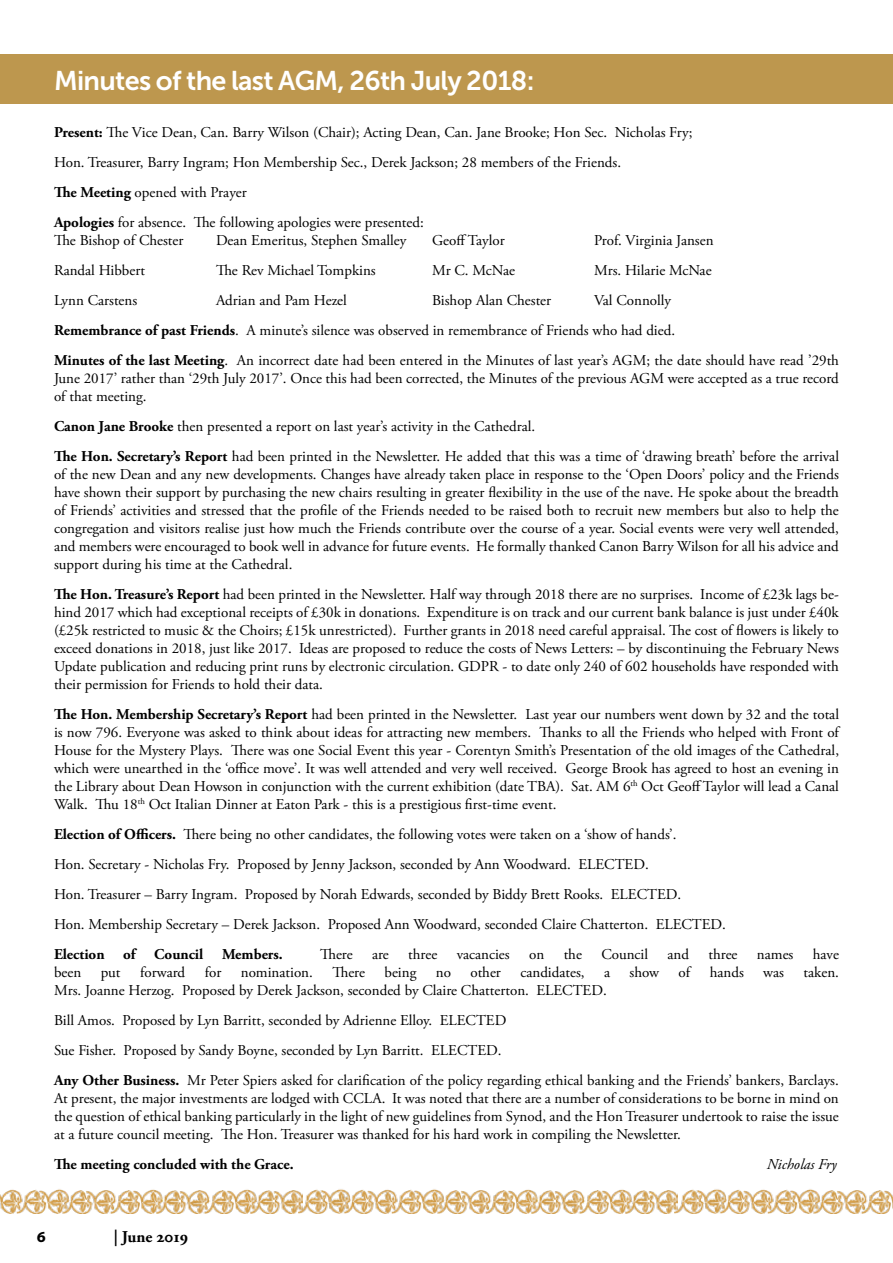
<style>
.page{position:relative;width:893px;height:1263px;background:#fff}
.page>*{position:absolute;margin:0;border:0;box-sizing:border-box;transform-origin:0 0}
.t1{font:27px "Museo Sans 700";letter-spacing:-.025em;color:#fff}
.t2{font:700 16.5px "Adobe Garamond Pro";color:#000}
.t3{font:700 16.5px "Myriad Pro";color:#000}
.t4{font:15px/18px "Adobe Garamond Pro";color:#000}
.t5{font:700 15px "Adobe Garamond Pro";color:#000}
.t6{font:italic 15px "Adobe Garamond Pro";color:#000}
.s1{font-weight:700}
</style>
<div class="page">
<div style="left:0;top:54px;width:893px;height:49px;background:#bd974e"></div>
<img style="left:0;top:1189px;width:298px;height:25px">
<img style="left:298px;top:1189px;width:376px;height:25px">
<img style="left:674px;top:1189px;width:219px;height:25px">
<h1 class="t1" style="left:54px;top:66px;width:482px">Minutes of the last AGM, 26th July 2018:</h1>
<p class="t4" style="left:54px;top:118px;width:640px;line-height:30px"><span class="s1">Present:</span> The Vice Dean, Can. Barry Wilson (Chair); Acting Dean, Can. Jane Brooke; Hon Sec. Nicholas Fry; Hon. Treasurer, Barry Ingram; Hon Membership Sec., Derek Jackson; 28 members of the Friends.<br><span class="s1">The Meeting</span> opened with Prayer<br><span class="s1">Apologies</span> for absence. The following apologies were presented:</p>
<p class="t4" style="left:54px;top:232px;width:131px">The Bishop of Chester</p>
<p class="t4" style="left:216px;top:232px;width:192px">Dean Emeritus, Stephen Smalley</p>
<p class="t4" style="left:432px;top:232px;width:74px">Geoff Taylor</p>
<p class="t4" style="left:594px;top:232px;width:121px">Prof. Virginia Jansen</p>
<p class="t4" style="left:54px;top:262px;width:93px">Randal Hibbert</p>
<p class="t4" style="left:216px;top:262px;width:161px">The Rev Michael Tompkins</p>
<p class="t4" style="left:432px;top:262px;width:84px">Mr C. McNae</p>
<p class="t4" style="left:594px;top:262px;width:119px">Mrs. Hilarie McNae</p>
<p class="t4" style="left:54px;top:292px;width:85px">Lynn Carstens</p>
<p class="t4" style="left:216px;top:292px;width:132px">Adrian and Pam Hezel</p>
<p class="t4" style="left:432px;top:292px;width:121px">Bishop Alan Chester</p>
<p class="t4" style="left:54px;top:286px;width:786px;line-height:30px;text-indent:540px">Val Connolly<br><span class="s1">Remembrance of past Friends</span>. A minute’s silence was observed in remembrance of Friends who had died.<br><span class="s1">Minutes of the last Meeting</span>. An incorrect date had been entered in the Minutes of last year’s AGM; the date should have read ’29th</p>
<p class="t4" style="left:54px;top:370px;width:786px">June 2017’ rather than ‘29th July 2017’. Once this had been corrected, the Minutes of the previous AGM were accepted as a true record of that meeting.</p>
<p class="t4" style="left:54px;top:412px;width:786px;line-height:30px"><span class="s1">Canon Jane Brooke</span> then presented a report on last year’s activity in the Cathedral.<br><span class="s1">The Hon. Secretary’s Report</span> had been printed in the Newsletter. He added that this was a time of ‘drawing breath’ before the arrival</p>
<p class="t4" style="left:54px;top:466px;width:786px;text-align:justify">of the new Dean and any new developments. Changes have already taken place in response to the ‘Open Doors’ policy and the Friends have shown their support by purchasing the new chairs resulting in greater flexibility in the use of the nave. He spoke about the breadth of Friends’ activities and stressed that the profile of the Friends needed to be raised both to recruit new members but also to help the congregation and visitors realise just how much the Friends contribute over the course of a year. Social events were very well attended, and members were encouraged to book well in advance for future events. He formally thanked Canon Barry Wilson for all his advice and support during his time at the Cathedral.</p>
<p class="t4" style="left:54px;top:586px;width:786px;text-align:justify"><span class="s1">The Hon. Treasure’s Report</span> had been printed in the Newsletter. Half way through 2018 there are no surprises. Income of £23k lags be&shy;hind 2017 which had exceptional receipts of £30k in donations. Expenditure is on track and our current bank balance is just under £40k (£25k restricted to music &amp; the Choirs; £15k unrestricted). Further grants in 2018 need careful appraisal. The cost of flowers is likely to exceed donations in 2018, just like 2017. Ideas are proposed to reduce the costs of News Letters: – by discontinuing the February News Update publication and reducing print runs by electronic circulation. GDPR - to date only 240 of 602 households have responded with their permission for Friends to hold their data.</p>
<p class="t4" style="left:54px;top:706px;width:787px;text-align:justify"><span class="s1">The Hon. Membership Secretary’s Report</span> had been printed in the Newsletter. Last year our numbers went down by 32 and the total is now 796. Everyone was asked to think about ideas for attracting new members. Thanks to all the Friends who helped with Front of House for the Mystery Plays. There was one Social Event this year - Corentyn Smith’s Presentation of the old images of the Cathedral, which were unearthed in the ‘office move’. It was well attended and very well received. George Brook has agreed to host an evening in the Library about Dean Howson in conjunction with the current exhibition (date TBA). Sat. AM 6<sup>th</sup> Oct Geoff Taylor will lead a Canal Walk. Thu 18<sup>th</sup> Oct Italian Dinner at Eaton Park - this is a prestigious first-time event.</p>
<p class="t4" style="left:54px;top:820px;width:673px;line-height:30px"><span class="s1">Election of Officers.</span> There being no other candidates, the following votes were taken on a ‘show of hands’.<br>Hon. Secretary - Nicholas Fry. Proposed by Jenny Jackson, seconded by Ann Woodward. ELECTED.<br>Hon. Treasurer – Barry Ingram. Proposed by Norah Edwards, seconded by Biddy Brett Rooks. ELECTED.<br>Hon. Membership Secretary – Derek Jackson. Proposed Ann Woodward, seconded Claire Chatterton. ELECTED.</p>
<p class="t5" style="left:54px;top:945px;width:230px">Election of Council Members.</p>
<p class="t4" style="left:320px;top:946px;width:34px">There</p>
<p class="t4" style="left:372px;top:946px;width:18px">are</p>
<p class="t4" style="left:408px;top:946px;width:31px">three</p>
<p class="t4" style="left:457px;top:946px;width:55px">vacancies</p>
<p class="t4" style="left:529px;top:946px;width:17px">on</p>
<p class="t4" style="left:564px;top:946px;width:20px">the</p>
<p class="t4" style="left:601px;top:946px;width:48px">Council</p>
<p class="t4" style="left:668px;top:946px;width:23px">and</p>
<p class="t4" style="left:708px;top:946px;width:31px">three</p>
<p class="t4" style="left:757px;top:946px;width:38px">names</p>
<p class="t4" style="left:813px;top:946px;width:28px">have</p>
<p class="t4" style="left:54px;top:964px;width:29px">been</p>
<p class="t4" style="left:101px;top:964px;width:21px">put</p>
<p class="t4" style="left:140px;top:964px;width:47px">forward</p>
<p class="t4" style="left:205px;top:964px;width:18px">for</p>
<p class="t4" style="left:241px;top:964px;width:74px">nomination.</p>
<p class="t4" style="left:332px;top:964px;width:34px">There</p>
<p class="t4" style="left:384px;top:964px;width:33px">being</p>
<p class="t4" style="left:436px;top:964px;width:17px">no</p>
<p class="t4" style="left:470px;top:964px;width:32px">other</p>
<p class="t4" style="left:520px;top:964px;width:66px">candidates,</p>
<p class="t4" style="left:604px;top:964px;width:8px">a</p>
<p class="t4" style="left:630px;top:964px;width:31px">show</p>
<p class="t4" style="left:679px;top:964px;width:13px">of</p>
<p class="t4" style="left:710px;top:964px;width:36px">hands</p>
<p class="t4" style="left:763px;top:964px;width:22px">was</p>
<p class="t4" style="left:803px;top:964px;width:37px">taken.</p>
<p class="t4" style="left:54px;top:976px;width:786px;line-height:30px">Mrs. Joanne Herzog. Proposed by Derek Jackson, seconded by Claire Chatterton. ELECTED.<br>Bill Amos. Proposed by Lyn Barritt, seconded by Adrienne Elloy. ELECTED<br>Sue Fisher. Proposed by Sandy Boyne, seconded by Lyn Barritt. ELECTED.<br><span class="s1">Any Other Business.</span> Mr Peter Spiers asked for clarification of the policy regarding ethical banking and the Friends’ bankers, Barclays.</p>
<p class="t4" style="left:54px;top:1090px;width:786px;text-align:justify">At present, the major investments are lodged with CCLA. It was noted that there are a number of considerations to be borne in mind on the question of ethical banking particularly in the light of new guidelines from Synod, and the Hon Treasurer undertook to raise the issue at a future council meeting. The Hon. Treasurer was thanked for his hard work in compiling the Newsletter.</p>
<p class="t5" style="left:54px;top:1155px;width:241px">The meeting concluded with the Grace.</p>
<p class="t6" style="left:767px;top:1155px;width:71px">Nicholas Fry</p>
<p class="t3" style="left:37px;top:1226px;width:11px">6</p>
<p class="t2" style="left:114px;top:1227px;width:76px">| June 2019</p>
</div>
